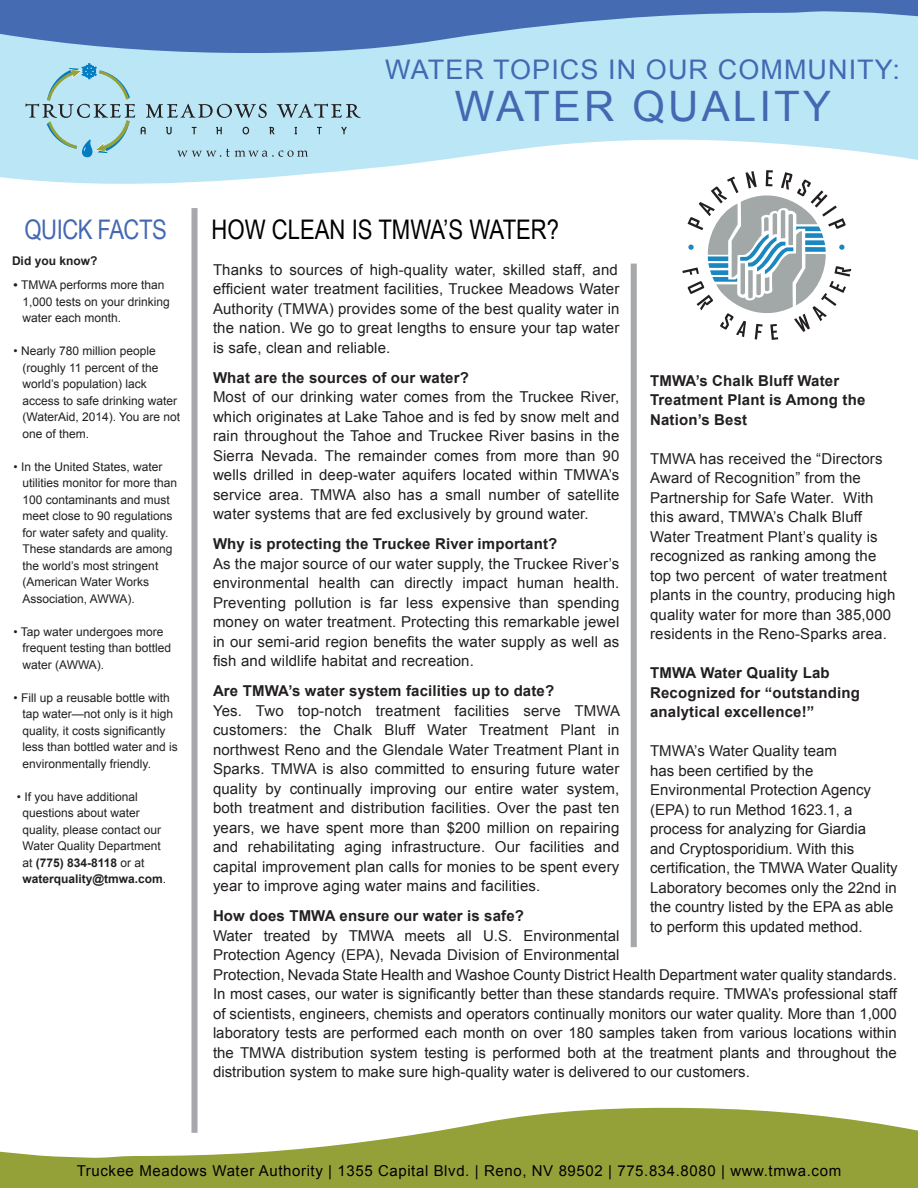
<style>
.page{position:relative;width:918px;height:1188px;background:#fff}
.page>*{position:absolute;margin:0;border:0;box-sizing:border-box;transform-origin:0 0}
.t1{font:42px "Arial";letter-spacing:.075em;color:#4468b2}
.t2{font:27px "Arial";letter-spacing:.04em;color:#4468b2}
.t3{font:27px "Arial Narrow";color:#000}
.t4{font:27px "Arial Narrow";letter-spacing:-.02em;color:#4468b2}
.t5{font:15px/19.5px "Arial";color:#231f20;text-align:justify}
.t6{font:700 15px/19.5px "Arial";letter-spacing:.01em;color:#231f20}
.t7{font:15px "Arial";letter-spacing:.04em;color:#000}
.t8{font:12px/16.5px "Arial";color:#231f20}
.t9{font:700 12px "Arial";color:#231f20}
.s1{font-weight:700}
</style>
<div class="page">
<svg style="left:0;top:54px;width:918px;height:130px;fill:#bae6f5"></svg>
<svg style="left:0;top:0;width:918px;height:54px;background:#729acc"></svg>
<svg style="left:0;top:1107px;width:918px;height:60px;fill:#94a138"></svg>
<div style="left:0;top:1167px;width:918px;height:21px;background:#94a138"></div>
<div style="left:191px;top:208px;width:7px;height:925px;background:#a6a8ab"></div>
<div style="left:631px;top:264px;width:6px;height:683px;background:#a6a8ab"></div>
<svg style="left:682px;top:170px;width:169px;height:170px"></svg>
<svg style="left:146px;top:104px;width:121px;height:14px;background:#91b0bc"></svg>
<svg style="left:277px;top:103px;width:84px;height:15px"></svg>
<svg style="left:141px;top:127px;width:5px;height:7px"></svg>
<svg style="left:166px;top:127px;width:6px;height:7px"></svg>
<svg style="left:192px;top:127px;width:5px;height:7px"></svg>
<svg style="left:216px;top:127px;width:6px;height:7px"></svg>
<svg style="left:243px;top:127px;width:6px;height:7px"></svg>
<svg style="left:269px;top:127px;width:6px;height:7px"></svg>
<svg style="left:295px;top:127px;width:2px;height:7px"></svg>
<svg style="left:317px;top:127px;width:5px;height:7px"></svg>
<svg style="left:341px;top:127px;width:6px;height:7px"></svg>
<svg style="left:26px;top:63px;width:109px;height:95px;background:#aad6e1"></svg>
<svg style="left:177px;top:149px;width:131px;height:8px"></svg>
<p class="t2" style="left:385px;top:52px;width:516px">WATER TOPICS IN OUR COMMUNITY:</p>
<p class="t1" style="left:455px;top:79px;width:378px">WATER QUALITY</p>
<p class="t4" style="left:25px;top:209px;width:144px">QUICK FACTS</p>
<p class="t9" style="left:12px;top:253px;width:87px">Did you know?</p>
<p class="t8" style="left:22px;top:277px;width:149px;text-indent:-9px"><span class="s1">•</span> TMWA performs more than<br>1,000 tests on your drinking water each month.</p>
<p class="t8" style="left:22px;top:343px;width:159px;text-indent:-9px">• Nearly 780 million people (roughly 11 percent of the world’s population) lack access to safe drinking water (WaterAid, 2014). You are not one of them.</p>
<p class="t8" style="left:22px;top:458px;width:156px;text-indent:-9px">• In the United States, water utilities monitor for more than<br>100 contaminants and must meet close to 90 regulations for water safety and quality.<br>These standards are among the world’s most stringent (American Water Works<br>Association, AWWA).</p>
<p class="t8" style="left:22px;top:623px;width:150px;text-indent:-9px">• Tap water undergoes more frequent testing than bottled water (AWWA).</p>
<p class="t8" style="left:22px;top:689px;width:157px;text-indent:-9px">• Fill up a reusable bottle with tap water—not only is it high quality, it costs significantly less than bottled water and is environmentally friendly.</p>
<p class="t8" style="left:22px;top:788px;width:145px;text-indent:-6px">• If you have additional questions about water quality, please contact our<br>Water Quality Department at <span class="s1">(775) 834-8118</span> or at <span class="s1">waterquality@tmwa.com</span>.</p>
<p class="t3" style="left:212px;top:209px;width:349px">HOW CLEAN IS TMWA’S WATER?</p>
<p class="t5" style="left:213px;top:260px;width:408px">Thanks to sources of high-quality water, skilled staff, and efficient water treatment facilities, Truckee Meadows Water Authority (TMWA) provides some of the best quality water in the nation. We go to great lengths to ensure your tap water is safe, clean and reliable.</p>
<p class="t6" style="left:213px;top:368px;width:257px">What are the sources of our water?</p>
<p class="t5" style="left:213px;top:387px;width:408px">Most of our drinking water comes from the Truckee River, which originates at Lake Tahoe and is fed by snow melt and rain throughout the Tahoe and Truckee River basins in the Sierra Nevada. The remainder comes from more than 90 wells drilled in deep-water aquifers located within TMWA’s service area. TMWA also has a small number of satellite water systems that are fed exclusively by ground water.</p>
<p class="t6" style="left:213px;top:534px;width:346px">Why is protecting the Truckee River important?</p>
<p class="t5" style="left:213px;top:554px;width:408px">As the major source of our water supply, the Truckee River’s environmental health can directly impact human health.<br>Preventing pollution is far less expensive than spending money on water treatment. Protecting this remarkable jewel in our semi-arid region benefits the water supply as well as fish and wildlife habitat and recreation.</p>
<p class="t6" style="left:213px;top:681px;width:343px">Are TMWA’s water system facilities up to date?</p>
<p class="t5" style="left:213px;top:701px;width:409px">Yes. Two top-notch treatment facilities serve TMWA customers: the Chalk Bluff Water Treatment Plant in northwest Reno and the Glendale Water Treatment Plant in Sparks. TMWA is also committed to ensuring future water quality by continually improving our entire water system, both treatment and distribution facilities. Over the past ten years, we have spent more than $200 million on repairing and rehabilitating aging infrastructure. Our facilities and capital improvement plan calls for monies to be spent every year to improve aging water mains and facilities.</p>
<p class="t6" style="left:213px;top:906px;width:313px">How does TMWA ensure our water is safe?</p>
<p class="t5" style="left:213px;top:926px;width:686px;text-align:left">Water treated by TMWA meets all U.S. Environmental<br>Protection Agency (EPA), Nevada Division of Environmental<br>Protection, Nevada State Health and Washoe County District Health Department water quality standards.<br>In most cases, our water is significantly better than these standards require. TMWA’s professional staff of scientists, engineers, chemists and operators continually monitors our water quality. More than 1,000 laboratory tests are performed each month on over 180 samples taken from various locations within the TMWA distribution system testing is performed both at the treatment plants and throughout the distribution system to make sure high-quality water is delivered to our customers.</p>
<p class="t6" style="left:650px;top:371px;width:217px">TMWA’s Chalk Bluff Water<br>Treatment Plant is Among the<br>Nation’s Best</p>
<p class="t5" style="left:650px;top:449px;width:247px;text-align:left">TMWA has received the “Directors Award of Recognition” from the Partnership for Safe Water. With this award, TMWA’s Chalk Bluff Water Treatment Plant’s quality is recognized as ranking among the top two percent of water treatment plants in the country, producing high quality water for more than 385,000 residents in the Reno-Sparks area.</p>
<p class="t6" style="left:650px;top:664px;width:211px">TMWA Water Quality Lab<br>Recognized for “outstanding analytical excellence!”</p>
<p class="t5" style="left:650px;top:741px;width:249px;text-align:left">TMWA’s Water Quality team<br>has been certified by the<br>Environmental Protection Agency (EPA) to run Method 1623.1, a process for analyzing for Giardia<br>and Cryptosporidium. With this certification, the TMWA Water Quality<br>Laboratory becomes only the 22nd in the country listed by the EPA as able to perform this updated method.</p>
<p class="t7" style="left:77px;top:1161px;width:766px">Truckee Meadows Water Authority | 1355 Capital Blvd. | Reno, NV 89502 | 775.834.8080 | www.tmwa.com</p>
</div>
